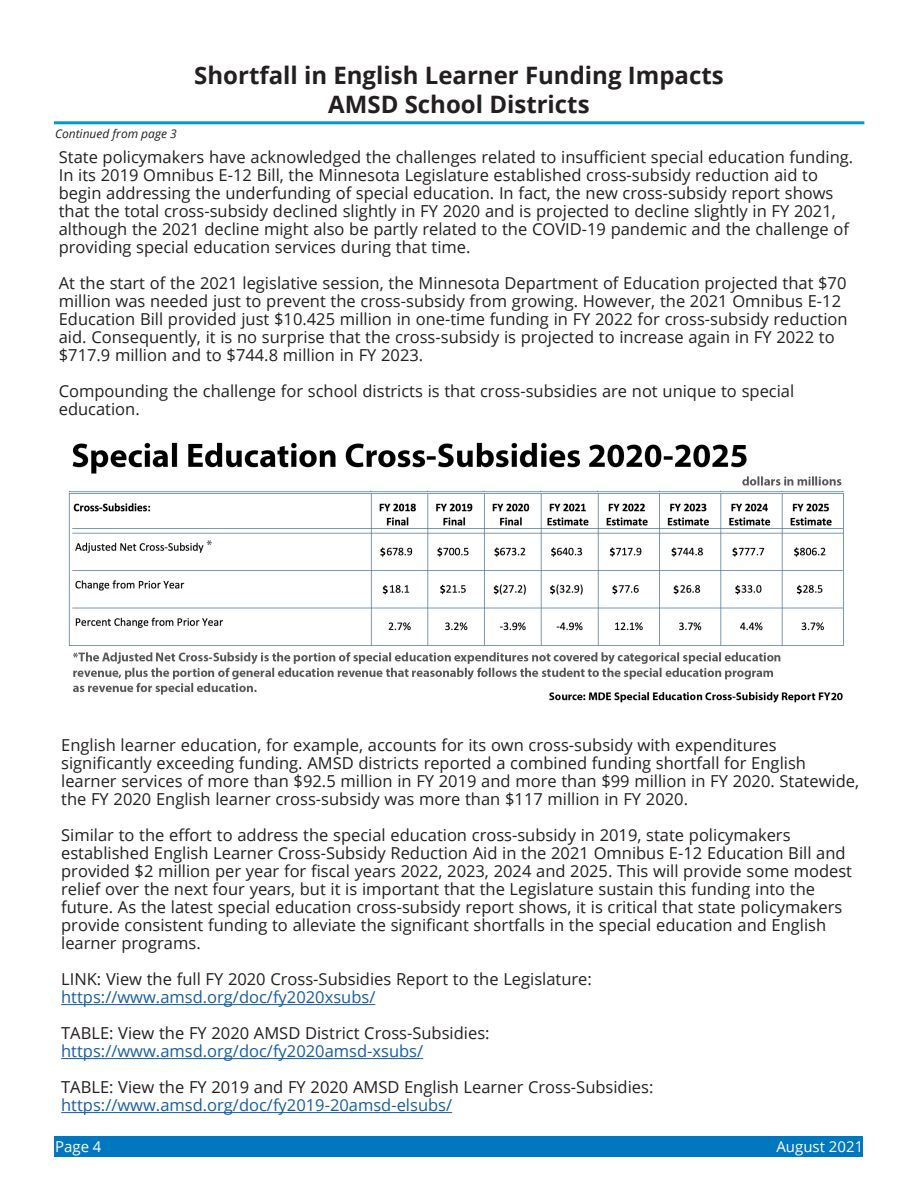
<style>
.page{position:relative;width:918px;height:1188px;background:#fff}
.page>*{position:absolute;margin:0;border:0;box-sizing:border-box;transform-origin:0 0}
.t1{font:700 24px/28.8px "Open Sans";color:#231f20;text-align:center}
.t2{font:16.5px/18px "Open Sans";color:#231f20}
.t3{font:16.5px "Open Sans";color:#175d9e}
.t4{font:15px "Open Sans";color:#fff}
.t5{font:italic 12px "Open Sans";color:#231f20}
</style>
<div class="page">
<div style="left:55px;top:1136px;width:808px;height:21px;background:#0077bf"></div>
<hr style="left:54px;top:121px;width:810px;height:3px;background:#09c">
<hr style="left:61px;top:1004px;width:314px;height:1px;background:#175d9e">
<hr style="left:61px;top:1058px;width:362px;height:1px;background:#175d9e">
<hr style="left:61px;top:1112px;width:391px;height:1px;background:#175d9e">
<img style="left:68px;top:442px;width:776px;height:261px">
<p class="t1" style="left:194px;top:60px;width:531px">Shortfall in English Learner Funding Impacts<br>AMSD School Districts</p>
<p class="t2" style="left:59px;top:147px;width:796px">State policymakers have acknowledged the challenges related to insufficient special education funding.<br>In its 2019 Omnibus E-12 Bill, the Minnesota Legislature established cross-subsidy reduction aid to begin addressing the underfunding of special education. In fact, the new cross-subsidy report shows that the total cross-subsidy declined slightly in FY 2020 and is projected to decline slightly in FY 2021, although the 2021 decline might also be partly related to the COVID-19 pandemic and the challenge of providing special education services during that time.</p>
<p class="t2" style="left:59px;top:273px;width:790px">At the start of the 2021 legislative session, the Minnesota Department of Education projected that $70 million was needed just to prevent the cross-subsidy from growing. However, the 2021 Omnibus E-12<br>Education Bill provided just $10.425 million in one-time funding in FY 2022 for cross-subsidy reduction aid. Consequently, it is no surprise that the cross-subsidy is projected to increase again in FY 2022 to $717.9 million and to $744.8 million in FY 2023.</p>
<p class="t2" style="left:59px;top:381px;width:737px">Compounding the challenge for school districts is that cross-subsidies are not unique to special education.</p>
<p class="t5" style="left:55px;top:126px;width:123px">Continued from page 3</p>
<p class="t2" style="left:61px;top:736px;width:799px">English learner education, for example, accounts for its own cross-subsidy with expenditures significantly exceeding funding. AMSD districts reported a combined funding shortfall for English learner services of more than $92.5 million in FY 2019 and more than $99 million in FY 2020. Statewide, the FY 2020 English learner cross-subsidy was more than $117 million in FY 2020.</p>
<p class="t2" style="left:61px;top:826px;width:792px">Similar to the effort to address the special education cross-subsidy in 2019, state policymakers established English Learner Cross-Subsidy Reduction Aid in the 2021 Omnibus E-12 Education Bill and provided $2 million per year for fiscal years 2022, 2023, 2024 and 2025. This will provide some modest relief over the next four years, but it is important that the Legislature sustain this funding into the future. As the latest special education cross-subsidy report shows, it is critical that state policymakers provide consistent funding to alleviate the significant shortfalls in the special education and English learner programs.</p>
<p class="t2" style="left:61px;top:970px;width:532px">LINK: View the full FY 2020 Cross-Subsidies Report to the Legislature:</p>
<p class="t3" style="left:61px;top:986px;width:316px">https://www.amsd.org/doc/fy2020xsubs/</p>
<p class="t2" style="left:61px;top:1024px;width:430px">TABLE: View the FY 2020 AMSD District Cross-Subsidies:</p>
<p class="t3" style="left:61px;top:1040px;width:364px">https://www.amsd.org/doc/fy2020amsd-xsubs/</p>
<p class="t2" style="left:61px;top:1078px;width:594px">TABLE: View the FY 2019 and FY 2020 AMSD English Learner Cross-Subsidies:</p>
<p class="t3" style="left:61px;top:1094px;width:392px">https://www.amsd.org/doc/fy2019-20amsd-elsubs/</p>
<p class="t4" style="left:55px;top:1136px;width:48px">Page 4</p>
<p class="t4" style="left:776px;top:1136px;width:88px">August 2021</p>
</div>
